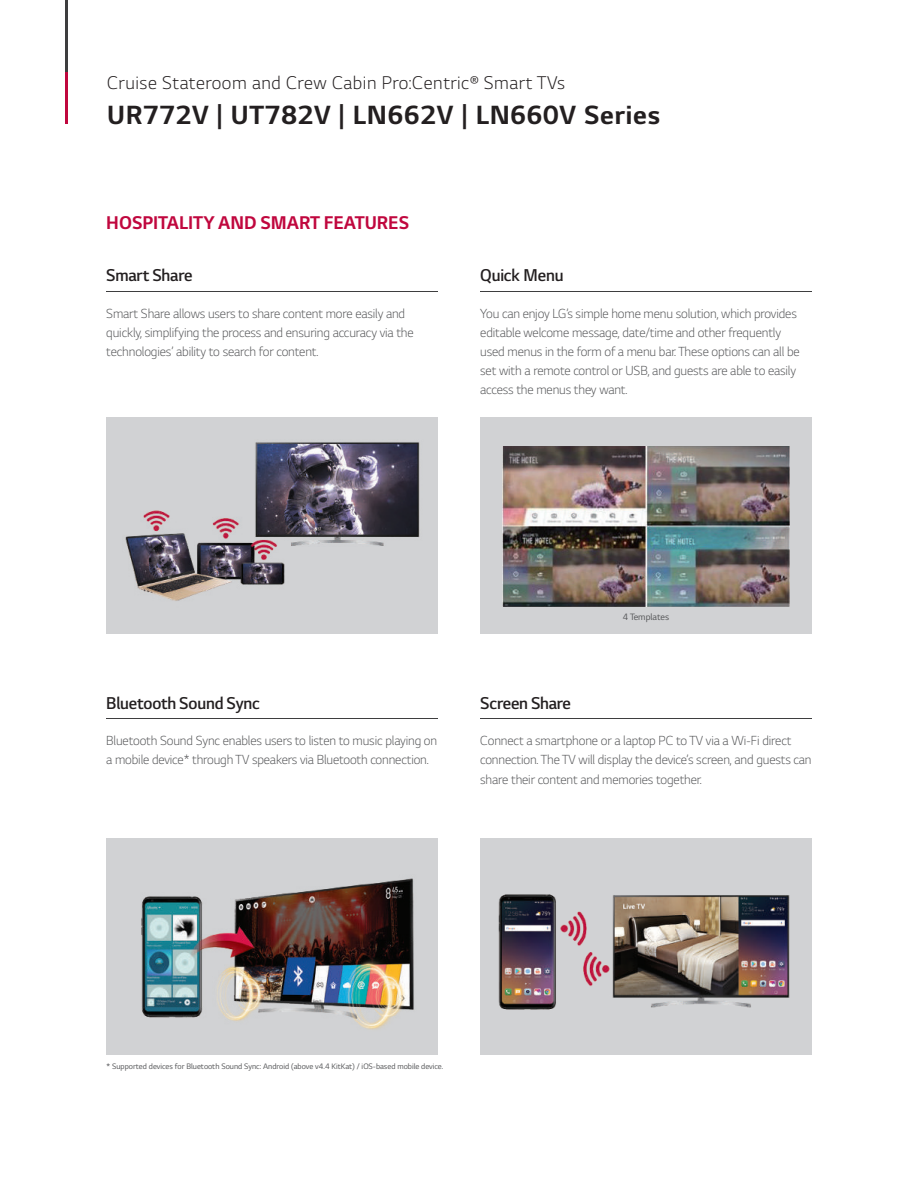
<style>
.page{position:relative;width:918px;height:1188px;background:#fff}
.page>*{position:absolute;margin:0;border:0;box-sizing:border-box;transform-origin:0 0}
.t1{font:700 30px "LG Smart";letter-spacing:.025em;color:#231f20}
.t2{font:300 21px "LG Smart";letter-spacing:.025em;color:#231f20}
.t3{font:700 21px "LG Smart";color:#c0073e}
.t4{font:300 19.5px "LG Smart";letter-spacing:-.01em;color:#231f20}
.t5{font:300 15px/19.2px "LG Smart";letter-spacing:-.01em;color:#57585a}
.t6{font:10.5px "LG Smart";color:#57585a}
.t7{font:9px "LG Smart";color:#57585a}
.s1{font-size:18px}
</style>
<div class="page">
<hr style="left:65px;top:0;width:3px;height:124px;background:#3e3e3f">
<hr style="left:65px;top:72px;width:3px;height:52px;background:#c0073e">
<hr style="left:480px;top:291px;width:332px;height:1px;background:#3e3e3f">
<div style="left:106px;top:838px;width:332px;height:217px;background:#d1d2d4"></div>
<hr style="left:106px;top:719px;width:332px;height:1px;background:#3e3e3f">
<div style="left:106px;top:417px;width:332px;height:217px;background:#d1d2d4"></div>
<hr style="left:106px;top:291px;width:332px;height:1px;background:#3e3e3f">
<div style="left:480px;top:417px;width:332px;height:217px;background:#d1d2d4"></div>
<hr style="left:480px;top:719px;width:332px;height:1px;background:#3e3e3f">
<div style="left:481px;top:838px;width:331px;height:217px;background:#d1d2d4"></div>
<img style="left:125px;top:442px;width:295px;height:159px">
<img style="left:502px;top:446px;width:288px;height:160px">
<img style="left:141px;top:878px;width:273px;height:152px">
<img style="left:498px;top:894px;width:292px;height:116px">
<p class="t2" style="left:107px;top:76px;width:460px">Cruise Stateroom and Crew Cabin Pro:Centric<span class="s1">®</span> Smart TVs</p>
<p class="t1" style="left:107px;top:105px;width:554px">UR772V | UT782V | LN662V | LN660V Series</p>
<p class="t3" style="left:106px;top:216px;width:304px">HOSPITALITY AND SMART FEATURES</p>
<p class="t4" style="left:106px;top:269px;width:88px">Smart Share</p>
<p class="t5" style="left:106px;top:305px;width:309px">Smart Share allows users to share content more easily and quickly, simplifying the process and ensuring accuracy via the technologies’ ability to search for content.</p>
<p class="t4" style="left:480px;top:269px;width:85px">Quick Menu</p>
<p class="t5" style="left:480px;top:305px;width:321px">You can enjoy LG’s simple home menu solution, which provides editable welcome message, date/time and other frequently used menus in the form of a menu bar. These options can all be set with a remote control or USB, and guests are able to easily access the menus they want.</p>
<p class="t4" style="left:106px;top:696px;width:155px">Bluetooth Sound Sync</p>
<p class="t5" style="left:106px;top:733px;width:332px">Bluetooth Sound Sync enables users to listen to music playing on a mobile device* through TV speakers via Bluetooth connection.</p>
<p class="t6" style="left:623px;top:613px;width:48px">4 Templates</p>
<p class="t4" style="left:480px;top:696px;width:92px">Screen Share</p>
<p class="t5" style="left:480px;top:733px;width:333px">Connect a smartphone or a laptop PC to TV via a Wi-Fi direct connection. The TV will display the device’s screen, and guests can share their content and memories together.</p>
<p class="t7" style="left:107px;top:1063px;width:338px">* Supported devices for Bluetooth Sound Sync: Android (above v4.4 KitKat) / iOS-based mobile device.</p>
</div>
